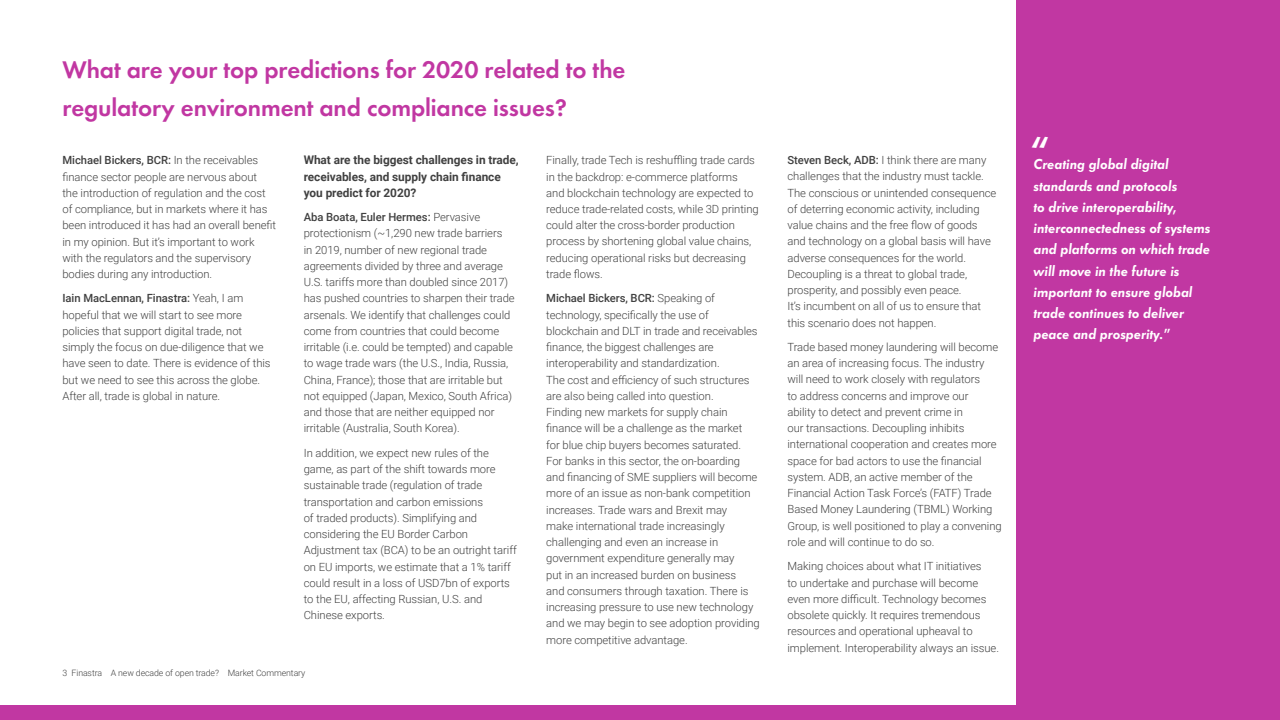
<style>
.page{position:relative;width:1280px;height:720px;background:#fff}
.page>*{position:absolute;margin:0;border:0;box-sizing:border-box;transform-origin:0 0}
.t1{font:600 40px "Futura EF";color:#fff}
.t2{font:600 25px/37.5px "Futura EF";letter-spacing:-.005em;color:#c137a2}
.t3{font:italic 600 15px/21.2px "Futura EF";letter-spacing:-.005em;color:#fff}
.t4{font:700 11.88px/16.2px "Roboto";letter-spacing:-.005em;color:#414141}
.t5{font:300 11.25px/16.2px "Roboto";letter-spacing:-.005em;color:#414141}
.t6{font:300 8.75px "Roboto";letter-spacing:-.01em;color:#414141}
.s1{font-weight:500}
</style>
<div class="page">
<div style="left:1016px;top:0;width:264px;height:720px;background:#c137a2"></div>
<div style="left:0;top:705px;width:1280px;height:15px;background:#c137a2"></div>
<h2 class="t2" style="left:62px;top:51px;width:565px">What are your top predictions for 2020 related to the regulatory environment and compliance issues?</h2>
<p class="t5" style="left:62px;top:152px;width:215px"><span class="s1">Michael Bickers, BCR:</span> In the receivables finance sector people are nervous about<br>the introduction of regulation and the cost of compliance, but in markets where it has been introduced it has had an overall benefit in my opinion. But it’s important to work with the regulators and the supervisory bodies during any introduction.</p>
<p class="t5" style="left:62px;top:290px;width:210px"><span class="s1">Iain MacLennan, Finastra:</span> Yeah, I am hopeful that we will start to see more policies that support digital trade, not simply the focus on due-diligence that we have seen to date. There is evidence of this but we need to see this across the globe.<br>After all, trade is global in nature.</p>
<p class="t4" style="left:304px;top:152px;width:217px">What are the biggest challenges in trade, receivables, and supply chain finance you predict for 2020?</p>
<p class="t5" style="left:304px;top:209px;width:213px"><span class="s1">Aba Boata, Euler Hermes:</span> Pervasive protectionism (~1,290 new trade barriers<br>in 2019, number of new regional trade agreements divided by three and average U.S. tariffs more than doubled since 2017) has pushed countries to sharpen their trade arsenals. We identify that challenges could come from countries that could become irritable (i.e. could be tempted) and capable to wage trade wars (the U.S., India, Russia, China, France); those that are irritable but not equipped (Japan, Mexico, South Africa) and those that are neither equipped nor irritable (Australia, South Korea).</p>
<p class="t5" style="left:304px;top:444px;width:215px">In addition, we expect new rules of the game, as part of the shift towards more sustainable trade (regulation of trade transportation and carbon emissions<br>of traded products). Simplifying and considering the EU Border Carbon Adjustment tax (BCA) to be an outright tariff on EU imports, we estimate that a 1% tariff could result in a loss of USD7bn of exports to the EU, affecting Russian, U.S. and Chinese exports.</p>
<p class="t5" style="left:546px;top:152px;width:214px">Finally, trade Tech is reshuffling trade cards in the backdrop: e-commerce platforms and blockchain technology are expected to reduce trade-related costs, while 3D printing could alter the cross-border production process by shortening global value chains, reducing operational risks but decreasing trade flows.</p>
<p class="t5" style="left:546px;top:290px;width:215px"><span class="s1">Michael Bickers, BCR:</span> Speaking of technology, specifically the use of blockchain and DLT in trade and receivables finance, the biggest challenges are interoperability and standardization.<br>The cost and efficiency of such structures are also being called into question.<br>Finding new markets for supply chain finance will be a challenge as the market<br>for blue chip buyers becomes saturated.<br>For banks in this sector, the on-boarding and financing of SME suppliers will become more of an issue as non-bank competition increases. Trade wars and Brexit may<br>make international trade increasingly challenging and even an increase in government expenditure generally may<br>put in an increased burden on business<br>and consumers through taxation. There is increasing pressure to use new technology and we may begin to see adoption providing more competitive advantage.</p>
<p class="t6" style="left:62px;top:667px;width:244px">3 Finastra A new decade of open trade? Market Commentary</p>
<p class="t5" style="left:788px;top:152px;width:210px"><span class="s1">Steven Beck, ADB:</span> I think there are many challenges that the industry must tackle.<br>The conscious or unintended consequence of deterring economic activity, including value chains and the free flow of goods and technology on a global basis will have adverse consequences for the world.<br>Decoupling is a threat to global trade, prosperity, and possibly even peace.<br>It’s incumbent on all of us to ensure that this scenario does not happen.</p>
<p class="t5" style="left:788px;top:338px;width:216px">Trade based money laundering will become an area of increasing focus. The industry will need to work closely with regulators<br>to address concerns and improve our<br>ability to detect and prevent crime in<br>our transactions. Decoupling inhibits international cooperation and creates more space for bad actors to use the financial system. ADB, an active member of the Financial Action Task Force’s (FATF) Trade Based Money Laundering (TBML) Working Group, is well positioned to play a convening role and will continue to do so.</p>
<p class="t5" style="left:788px;top:558px;width:213px">Making choices about what IT initiatives<br>to undertake and purchase will become even more difficult. Technology becomes obsolete quickly. It requires tremendous resources and operational upheaval to implement. Interoperability always an issue.</p>
<h1 class="t1" style="left:1030px;top:127px;width:21px">“</h1>
<p class="t3" style="left:1034px;top:154px;width:178px">Creating global digital standards and protocols<br>to drive interoperability, interconnectedness of systems and platforms on which trade will move in the future is important to ensure global trade continues to deliver peace and prosperity.”</p>
</div>
